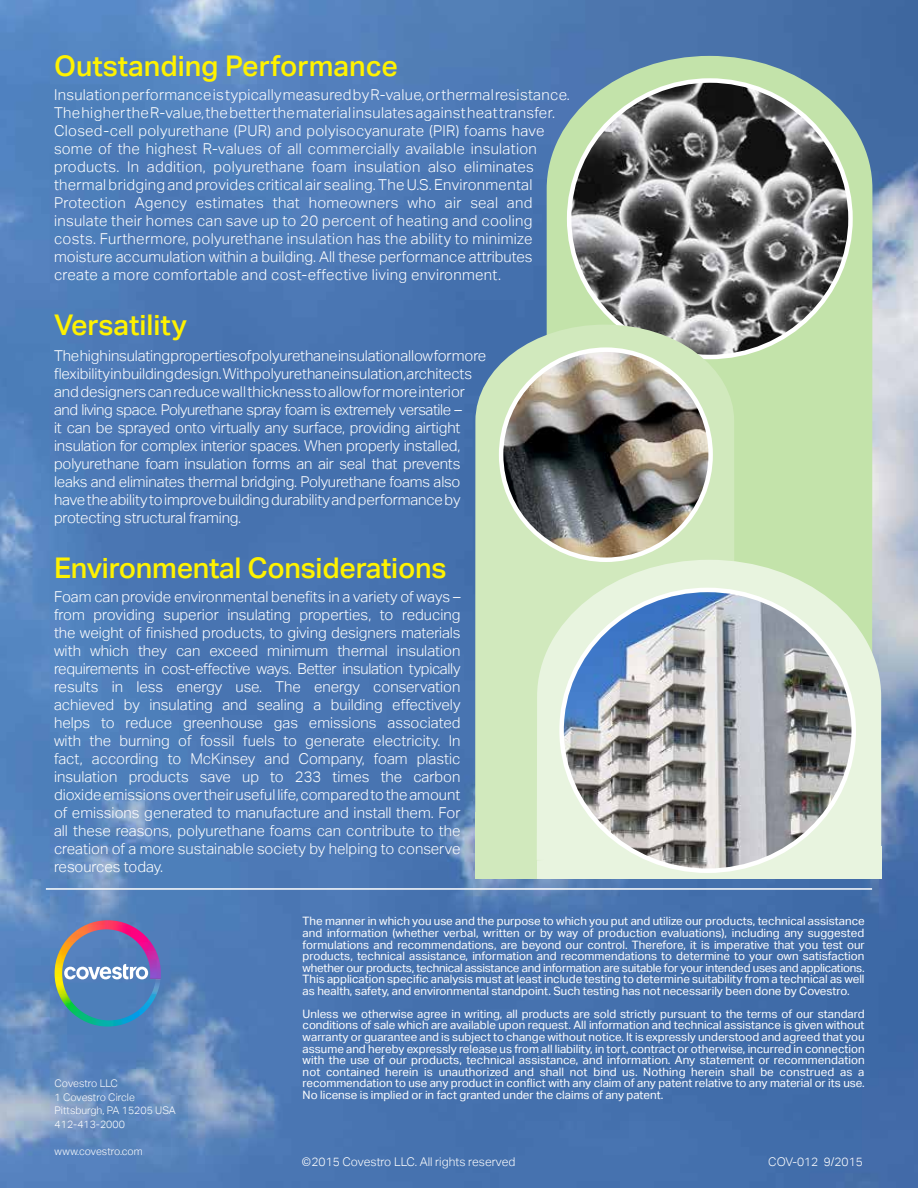
<style>
.page{position:relative;width:918px;height:1188px;background:#fff}
.page>*{position:absolute;margin:0;border:0;box-sizing:border-box;transform-origin:0 0}
.t1{font:500 28.5px "Aktiv Grotesk";letter-spacing:-.01em;color:#fff200}
.t2{font:300 15px/18px "Aktiv Grotesk";color:#fff}
.t3{font:300 15px/18px "Aktiv Grotesk";letter-spacing:.02em;color:#fff}
.t4{font:300 12px "Aktiv Grotesk";color:#fff}
.t5{font:11.55px/11.6px "Aktiv Grotesk";color:#fff;text-align:justify}
.t6{font:300 10.5px/13.5px "Aktiv Grotesk";color:#fff}
</style>
<div class="page">
<img style="left:0;top:0;width:918px;height:1188px">
<svg style="left:547px;top:56px;width:325px;height:826px;background:#adceaa"></svg>
<img style="left:569px;top:81px;width:281px;height:276px">
<div style="left:475px;top:812px;width:259px;height:67px;background:#d1e9bd"></div>
<div style="left:537px;top:847px;width:344px;height:32px;background:#e8f4df"></div>
<hr style="left:46px;top:888px;width:826px;height:2px;background:#fff">
<svg style="left:475px;top:325px;width:259px;height:487px;background:#c6debc"></svg>
<svg style="left:537px;top:560px;width:344px;height:301px;background:#ddeed1"></svg>
<img style="left:501px;top:350px;width:210px;height:210px;border-radius:105px">
<div style="left:499px;top:347px;width:214px;height:215px;border:5px solid #fff;border-radius:50%"></div>
<img style="left:562px;top:590px;width:292px;height:281px">
<img style="left:55px;top:920px;width:106px;height:107px">
<svg style="left:64px;top:964px;width:84px;height:15px"></svg>
<h1 class="t1" style="left:54px;top:55px;width:345px">Outstanding Performance</h1>
<p class="t3" style="left:54px;top:87px;width:517px">Insulation performance is typically measured by R-value, or thermal resistance.<br>The higher the R-value, the better the material insulates against heat transfer.<br>Closed-cell polyurethane (PUR) and polyisocyanurate (PIR) foams have some of the highest R-values of all commercially available insulation products. In addition, polyurethane foam insulation also eliminates thermal bridging and provides critical air sealing. The U.S. Environmental Protection Agency estimates that homeowners who air seal and insulate their homes can save up to 20 percent of heating and cooling costs. Furthermore, polyurethane insulation has the ability to minimize moisture accumulation within a building. All these performance attributes create a more comfortable and cost-effective living environment.</p>
<h1 class="t1" style="left:54px;top:313px;width:135px">Versatility</h1>
<p class="t2" style="left:54px;top:348px;width:434px">The high insulating properties of polyurethane insulation allow for more flexibility in building design. With polyurethane insulation, architects and designers can reduce wall thickness to allow for more interior and living space. Polyurethane spray foam is extremely versatile –<br>it can be sprayed onto virtually any surface, providing airtight insulation for complex interior spaces. When properly installed, polyurethane foam insulation forms an air seal that prevents leaks and eliminates thermal bridging. Polyurethane foams also have the ability to improve building durability and performance by protecting structural framing.</p>
<h1 class="t1" style="left:54px;top:556px;width:394px">Environmental Considerations</h1>
<p class="t2" style="left:54px;top:588px;width:408px;text-align:justify">Foam can provide environmental benefits in a variety of ways – from providing superior insulating properties, to reducing the weight of finished products, to giving designers materials with which they can exceed minimum thermal insulation requirements in cost-effective ways. Better insulation typically results in less energy use. The energy conservation achieved by insulating and sealing a building effectively helps to reduce greenhouse gas emissions associated with the burning of fossil fuels to generate electricity. In fact, according to McKinsey and Company, foam plastic insulation products save up to 233 times the carbon dioxide emissions over their useful life, compared to the amount of emissions generated to manufacture and install them. For all these reasons, polyurethane foams can contribute to the creation of a more sustainable society by helping to conserve resources today.</p>
<p class="t6" style="left:55px;top:1078px;width:123px">Covestro LLC<br>1 Covestro Circle<br>Pittsburgh, PA 15205 USA<br>412-413-2000</p>
<p class="t6" style="left:55px;top:1145px;width:90px">www.covestro.com</p>
<p class="t5" style="left:303px;top:916px;width:564px">The manner in which you use and the purpose to which you put and utilize our products, technical assistance and information (whether verbal, written or by way of production evaluations), including any suggested formulations and recommendations, are beyond our control. Therefore, it is imperative that you test our products, technical assistance, information and recommendations to determine to your own satisfaction whether our products, technical assistance and information are suitable for your intended uses and applications.<br>This application specific analysis must at least include testing to determine suitability from a technical as well as health, safety, and environmental standpoint. Such testing has not necessarily been done by Covestro.</p>
<p class="t5" style="left:303px;top:1009px;width:564px">Unless we otherwise agree in writing, all products are sold strictly pursuant to the terms of our standard conditions of sale which are available upon request. All information and technical assistance is given without warranty or guarantee and is subject to change without notice. It is expressly understood and agreed that you assume and hereby expressly release us from all liability, in tort, contract or otherwise, incurred in connection with the use of our products, technical assistance, and information. Any statement or recommendation not contained herein is unauthorized and shall not bind us. Nothing herein shall be construed as a recommendation to use any product in conflict with any claim of any patent relative to any material or its use.<br>No license is implied or in fact granted under the claims of any patent.</p>
<p class="t4" style="left:302px;top:1157px;width:215px">©2015 Covestro LLC. All rights reserved</p>
<p class="t4" style="left:768px;top:1157px;width:96px">COV-012 9/2015</p>
</div>
